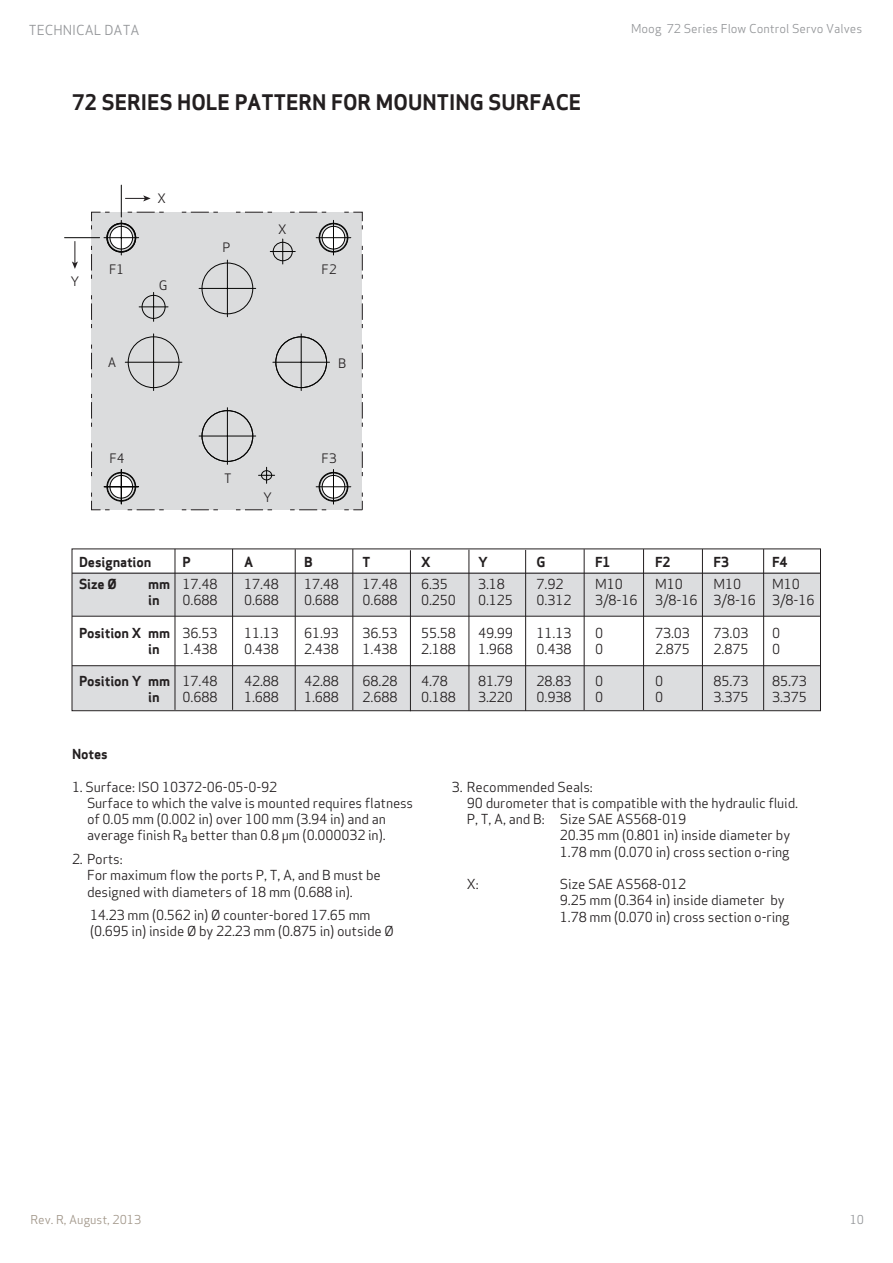
<style>
.page{position:relative;width:893px;height:1263px;background:#fff}
.page>*{position:absolute;margin:0;border:0;box-sizing:border-box;transform-origin:0 0}
.t1{font:21px "Apex Sans Bold T";color:#231f20}
.t2{font:13.5px/16.2px "Apex Sans Book T";letter-spacing:-.01em;color:#231f20}
.t3{font:13.5px "Apex Sans Bold T";letter-spacing:-.01em;color:#231f20}
.t4{font:13.5px "Apex Sans Book T";color:#939598}
.t5{font:12.75px "Apex Sans Book T";color:#231f20}
.t6{font:12px "Apex Sans Book T";color:#939598}
.t7{font:12px "Apex Sans Book T";color:#a19689}
.s1{font-family:"Apex Sans Bold T"}
.s2{font-family:"Apex Sans Book T"}
</style>
<div class="page">
<div style="left:72px;top:573px;width:748px;height:43px;background:#dcdddf"></div>
<div style="left:72px;top:666px;width:748px;height:44px;background:#dcdddf"></div>
<hr style="left:121px;top:185px;width:1px;height:32px;background:#050504">
<hr style="left:65px;top:237px;width:35px;height:1px;background:#050504">
<svg style="left:91px;top:211px;width:272px;height:299px;background:#d2d3d4"></svg>
<svg style="left:72px;top:241px;width:6px;height:28px"></svg>
<svg style="left:125px;top:195px;width:26px;height:6px"></svg>
<div style="left:72px;top:548px;width:749px;height:163px;border:1px solid #231f20"></div>
<hr style="left:72px;top:573px;width:748px;height:1px;background:#231f20">
<hr style="left:72px;top:616px;width:748px;height:1px;background:#231f20">
<hr style="left:72px;top:665px;width:748px;height:1px;background:#231f20">
<hr style="left:232px;top:549px;width:1px;height:161px;background:#231f20">
<hr style="left:295px;top:549px;width:1px;height:161px;background:#231f20">
<hr style="left:352px;top:549px;width:1px;height:161px;background:#231f20">
<hr style="left:410px;top:550px;width:1px;height:161px;background:#231f20">
<hr style="left:469px;top:550px;width:1px;height:161px;background:#231f20">
<hr style="left:525px;top:550px;width:1px;height:161px;background:#231f20">
<hr style="left:584px;top:549px;width:1px;height:161px;background:#231f20">
<hr style="left:643px;top:549px;width:1px;height:161px;background:#231f20">
<hr style="left:702px;top:549px;width:1px;height:161px;background:#231f20">
<hr style="left:763px;top:549px;width:1px;height:161px;background:#231f20">
<hr style="left:175px;top:549px;width:1px;height:161px;background:#231f20">
<p class="t4" style="left:29px;top:21px;width:112px">TECHNICAL DATA</p>
<p class="t6" style="left:631px;top:21px;width:233px">Moog 72 Series Flow Control Servo Valves</p>
<p class="t1" style="left:72px;top:88px;width:511px">72 SERIES HOLE PATTERN FOR MOUNTING SURFACE</p>
<p class="t5" style="left:70px;top:273px;width:10px">Y</p>
<p class="t5" style="left:157px;top:190px;width:10px">X</p>
<p class="t5" style="left:222px;top:239px;width:9px">P</p>
<p class="t5" style="left:278px;top:221px;width:10px">X</p>
<p class="t5" style="left:109px;top:261px;width:17px">F1</p>
<p class="t5" style="left:322px;top:261px;width:17px">F2</p>
<p class="t5" style="left:159px;top:277px;width:10px">G</p>
<p class="t5" style="left:108px;top:354px;width:10px">A</p>
<p class="t5" style="left:338px;top:355px;width:10px">B</p>
<p class="t5" style="left:109px;top:450px;width:17px">F4</p>
<p class="t5" style="left:224px;top:470px;width:9px">T</p>
<p class="t5" style="left:263px;top:489px;width:10px">Y</p>
<p class="t5" style="left:322px;top:450px;width:17px">F3</p>
<p class="t3" style="left:79px;top:553px;width:74px">Designation</p>
<p class="t3" style="left:183px;top:553px;width:10px">P</p>
<p class="t3" style="left:244px;top:553px;width:11px">A</p>
<p class="t3" style="left:304px;top:553px;width:10px">B</p>
<p class="t3" style="left:363px;top:553px;width:9px">T</p>
<p class="t3" style="left:421px;top:553px;width:11px">X</p>
<p class="t3" style="left:478px;top:553px;width:11px">Y</p>
<p class="t3" style="left:537px;top:553px;width:11px">G</p>
<p class="t3" style="left:595px;top:553px;width:17px">F1</p>
<p class="t3" style="left:655px;top:553px;width:17px">F2</p>
<p class="t3" style="left:714px;top:553px;width:17px">F3</p>
<p class="t3" style="left:772px;top:553px;width:17px">F4</p>
<p class="t3" style="left:79px;top:575px;width:39px">Size Ø</p>
<p class="t2" style="left:148px;top:576px;width:71px"><span class="s1">mm</span> 17.48</p>
<p class="t2" style="left:244px;top:576px;width:36px">17.48</p>
<p class="t2" style="left:304px;top:576px;width:36px">17.48</p>
<p class="t2" style="left:363px;top:576px;width:36px">17.48</p>
<p class="t2" style="left:421px;top:576px;width:28px">6.35</p>
<p class="t2" style="left:478px;top:576px;width:28px">3.18</p>
<p class="t2" style="left:537px;top:576px;width:28px">7.92</p>
<p class="t2" style="left:595px;top:576px;width:29px">M10</p>
<p class="t2" style="left:655px;top:576px;width:29px">M10</p>
<p class="t2" style="left:714px;top:576px;width:29px">M10</p>
<p class="t2" style="left:772px;top:576px;width:29px">M10</p>
<p class="t3" style="left:148px;top:591px;width:13px">in</p>
<p class="t2" style="left:183px;top:592px;width:36px">0.688</p>
<p class="t2" style="left:244px;top:592px;width:36px">0.688</p>
<p class="t2" style="left:304px;top:592px;width:36px">0.688</p>
<p class="t2" style="left:363px;top:592px;width:36px">0.688</p>
<p class="t2" style="left:421px;top:592px;width:36px">0.250</p>
<p class="t2" style="left:478px;top:592px;width:36px">0.125</p>
<p class="t2" style="left:537px;top:592px;width:36px">0.312</p>
<p class="t2" style="left:595px;top:592px;width:44px">3/8-16</p>
<p class="t2" style="left:655px;top:592px;width:161px">3/8-16 3/8-16 3/8-16</p>
<p class="t3" style="left:79px;top:624px;width:140px">Position X mm <span class="s2">36.53</span></p>
<p class="t2" style="left:244px;top:624px;width:36px">11.13</p>
<p class="t2" style="left:304px;top:624px;width:36px">61.93</p>
<p class="t2" style="left:363px;top:624px;width:36px">36.53</p>
<p class="t2" style="left:421px;top:624px;width:36px">55.58</p>
<p class="t2" style="left:478px;top:624px;width:36px">49.99</p>
<p class="t2" style="left:537px;top:624px;width:36px">11.13</p>
<p class="t2" style="left:595px;top:624px;width:10px">0</p>
<p class="t2" style="left:655px;top:624px;width:36px">73.03</p>
<p class="t2" style="left:714px;top:624px;width:36px">73.03</p>
<p class="t2" style="left:772px;top:624px;width:10px">0</p>
<p class="t3" style="left:148px;top:640px;width:13px">in</p>
<p class="t2" style="left:183px;top:641px;width:36px">1.438</p>
<p class="t2" style="left:244px;top:641px;width:36px">0.438</p>
<p class="t2" style="left:304px;top:641px;width:36px">2.438</p>
<p class="t2" style="left:363px;top:641px;width:36px">1.438</p>
<p class="t2" style="left:421px;top:641px;width:36px">2.188</p>
<p class="t2" style="left:478px;top:641px;width:36px">1.968</p>
<p class="t2" style="left:537px;top:641px;width:36px">0.438</p>
<p class="t2" style="left:595px;top:641px;width:10px">0</p>
<p class="t2" style="left:655px;top:641px;width:36px">2.875</p>
<p class="t2" style="left:714px;top:641px;width:36px">2.875</p>
<p class="t2" style="left:772px;top:641px;width:10px">0</p>
<p class="t3" style="left:79px;top:672px;width:140px">Position Y mm <span class="s2">17.48</span></p>
<p class="t2" style="left:244px;top:673px;width:36px">42.88</p>
<p class="t2" style="left:304px;top:673px;width:36px">42.88</p>
<p class="t2" style="left:363px;top:673px;width:36px">68.28</p>
<p class="t2" style="left:421px;top:673px;width:28px">4.78</p>
<p class="t2" style="left:478px;top:673px;width:36px">81.79</p>
<p class="t2" style="left:537px;top:673px;width:36px">28.83</p>
<p class="t2" style="left:595px;top:673px;width:10px">0</p>
<p class="t2" style="left:655px;top:673px;width:10px">0</p>
<p class="t2" style="left:714px;top:673px;width:36px">85.73</p>
<p class="t2" style="left:772px;top:673px;width:36px">85.73</p>
<p class="t3" style="left:148px;top:689px;width:13px">in</p>
<p class="t2" style="left:183px;top:689px;width:36px">0.688</p>
<p class="t2" style="left:244px;top:689px;width:36px">1.688</p>
<p class="t2" style="left:304px;top:689px;width:36px">1.688</p>
<p class="t2" style="left:363px;top:689px;width:36px">2.688</p>
<p class="t2" style="left:421px;top:689px;width:36px">0.188</p>
<p class="t2" style="left:478px;top:689px;width:36px">3.220</p>
<p class="t2" style="left:537px;top:689px;width:36px">0.938</p>
<p class="t2" style="left:595px;top:689px;width:10px">0</p>
<p class="t2" style="left:655px;top:689px;width:10px">0</p>
<p class="t2" style="left:714px;top:689px;width:36px">3.375</p>
<p class="t2" style="left:772px;top:689px;width:36px">3.375</p>
<p class="t3" style="left:72px;top:746px;width:37px">Notes</p>
<p class="t2" style="left:72px;top:779px;width:207px">1. Surface: ISO 10372-06-05-0-92</p>
<p class="t2" style="left:87px;top:795px;width:328px">Surface to which the valve is mounted requires flatness</p>
<p class="t2" style="left:87px;top:811px;width:300px">of 0.05 mm (0.002 in) over 100 mm (3.94 in) and an</p>
<p class="t2" style="left:87px;top:827px;width:300px">average finish R<sub>a</sub> better than 0.8 µm (0.000032 in).</p>
<p class="t2" style="left:72px;top:851px;width:52px">2. Ports:</p>
<p class="t2" style="left:87px;top:867px;width:295px">For maximum flow the ports P, T, A, and B must be</p>
<p class="t2" style="left:87px;top:883px;width:267px">designed with diameters of 18 mm (0.688 in).</p>
<p class="t2" style="left:90px;top:907px;width:305px">14.23 mm (0.562 in) Ø counter-bored 17.65 mm (0.695 in) inside Ø by 22.23 mm (0.875 in) outside Ø</p>
<p class="t2" style="left:452px;top:779px;width:142px">3. Recommended Seals:</p>
<p class="t2" style="left:467px;top:795px;width:333px">90 durometer that is compatible with the hydraulic fluid.</p>
<p class="t2" style="left:467px;top:811px;width:221px">P, T, A, and B: Size SAE AS568-019</p>
<p class="t2" style="left:560px;top:827px;width:232px">20.35 mm (0.801 in) inside diameter by<br>1.78 mm (0.070 in) cross section o-ring</p>
<p class="t2" style="left:467px;top:876px;width:13px">X:</p>
<p class="t2" style="left:560px;top:876px;width:128px">Size SAE AS568-012</p>
<p class="t2" style="left:560px;top:892px;width:226px">9.25 mm (0.364 in) inside diameter by</p>
<p class="t2" style="left:560px;top:908px;width:231px">1.78 mm (0.070 in) cross section o-ring</p>
<p class="t7" style="left:30px;top:1212px;width:112px">Rev. R, August, 2013</p>
<p class="t6" style="left:850px;top:1212px;width:16px">10</p>
</div>
